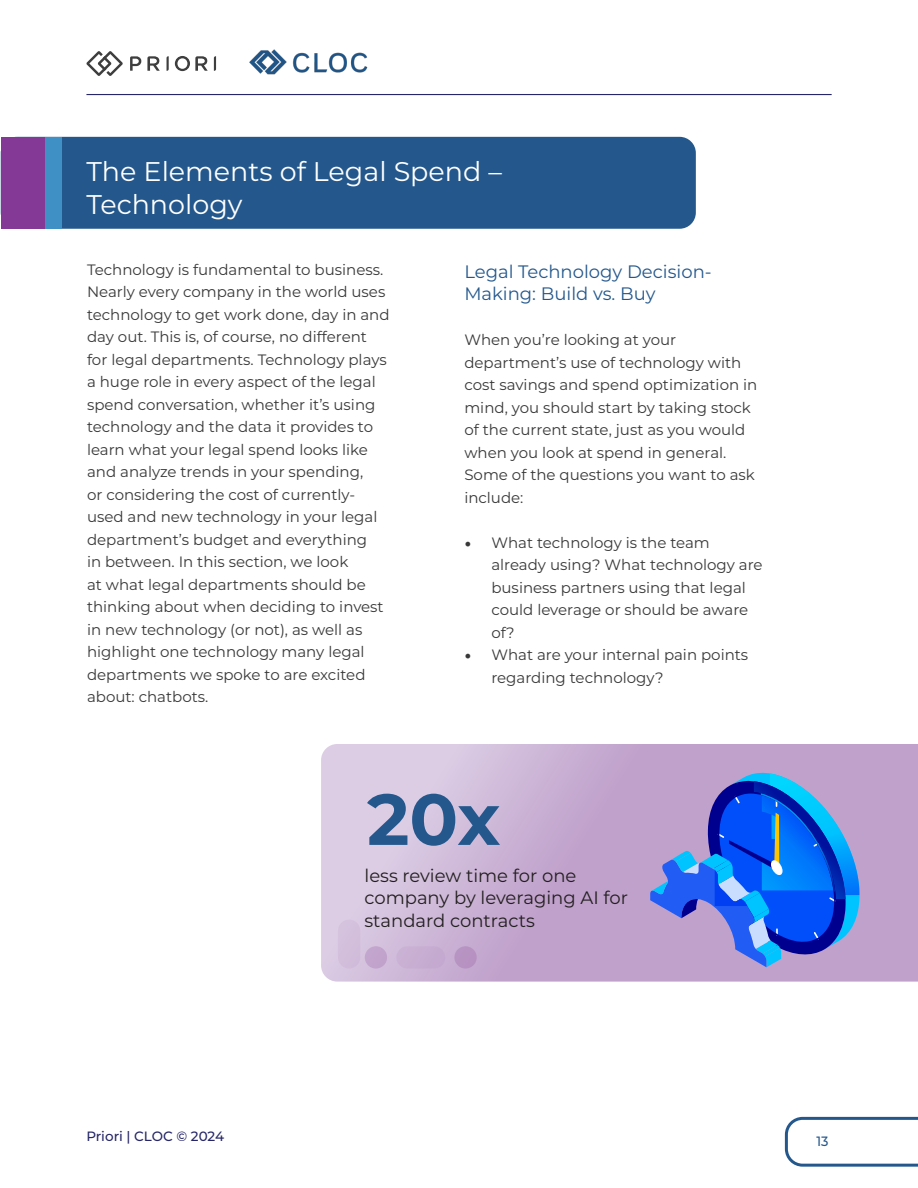
<style>
.page{position:relative;width:918px;height:1188px;background:#fff}
.page>*{position:absolute;margin:0;border:0;box-sizing:border-box;transform-origin:0 0}
.t1{font:700 72px "Montserrat";color:#24588d}
.t2{font:27px/32.4px "Montserrat";color:#fff}
.t3{font:18px/22.5px "Montserrat";color:#231f20}
.t4{font:18px/22.5px "Montserrat";color:#24588d}
.t5{font:15px/22.5px "Montserrat";color:#383839}
.t6{font:500 13.5px "Montserrat";letter-spacing:-.005em;color:#262668}
.t7{font:500 13.5px "Montserrat";color:#24588d;scale:.95 1}
.s1{font-family:"Minion Pro";font-size:18px}
</style>
<div class="page">
<img style="left:249px;top:49px;width:119px;height:26px">
<hr style="left:86px;top:94px;width:746px;height:1px;background:#262668">
<svg style="left:785px;top:1117px;width:133px;height:50px"></svg>
<svg style="left:147px;top:56px;width:13px;height:15px"></svg>
<svg style="left:167px;top:56px;width:2px;height:15px"></svg>
<svg style="left:214px;top:56px;width:2px;height:15px"></svg>
<svg style="left:175px;top:56px;width:33px;height:15px"></svg>
<svg style="left:130px;top:56px;width:11px;height:15px"></svg>
<svg style="left:86px;top:51px;width:37px;height:25px"></svg>
<svg style="left:321px;top:744px;width:597px;height:238px;background:#cab1d4"></svg>
<div style="left:1px;top:137px;width:695px;height:92px;background:#24588d;border-radius:16px"></div>
<div style="left:1px;top:137px;width:44px;height:92px;background:#853996"></div>
<div style="left:45px;top:137px;width:17px;height:92px;background:#3e90c5"></div>
<svg style="left:650px;top:770px;width:210px;height:197px;background:#547cdc"></svg>
<div style="left:365px;top:946px;width:22px;height:23px;background:#c2a4cc;border-radius:50%"></div>
<div style="left:338px;top:920px;width:22px;height:49px;background:#d3bfdc;border-radius:11px"></div>
<div style="left:396px;top:946px;width:49px;height:23px;background:#c7aed2;border-radius:11px"></div>
<div style="left:454px;top:946px;width:23px;height:23px;background:#b793c2;border-radius:50%"></div>
<p class="t2" style="left:86px;top:154px;width:417px">The Elements of Legal Spend –<br>Technology</p>
<p class="t5" style="left:87px;top:258px;width:304px">Technology is fundamental to business.<br>Nearly every company in the world uses technology to get work done, day in and day out. This is, of course, no different for legal departments. Technology plays a huge role in every aspect of the legal spend conversation, whether it’s using technology and the data it provides to learn what your legal spend looks like and analyze trends in your spending,<br>or considering the cost of currently&shy;used and new technology in your legal department’s budget and everything<br>in between. In this section, we look<br>at what legal departments should be thinking about when deciding to invest in new technology (or not), as well as highlight one technology many legal departments we spoke to are excited about: chatbots.</p>
<p class="t4" style="left:464px;top:260px;width:249px">Legal Technology Decision-<br>Making: Build vs. Buy</p>
<p class="t5" style="left:464px;top:328px;width:294px">When you’re looking at your department’s use of technology with cost savings and spend optimization in mind, you should start by taking stock of the current state, just as you would when you look at spend in general.<br>Some of the questions you want to ask include:</p>
<p class="t5" style="left:491px;top:531px;width:273px;text-indent:-27px"><span class="s1">•</span> What technology is the team already using? What technology are business partners using that legal could leverage or should be aware of?</p>
<p class="t5" style="left:491px;top:643px;width:258px;text-indent:-27px"><span class="s1">•</span> What are your internal pain points regarding technology?</p>
<p class="t1" style="left:367px;top:767px;width:135px">20x</p>
<p class="t3" style="left:364px;top:863px;width:265px">less review time for one company by leveraging AI for standard contracts</p>
<p class="t6" style="left:86px;top:1127px;width:139px">Priori | CLOC © 2024</p>
<p class="t7" style="left:816px;top:1132px;width:14px">13</p>
</div>
